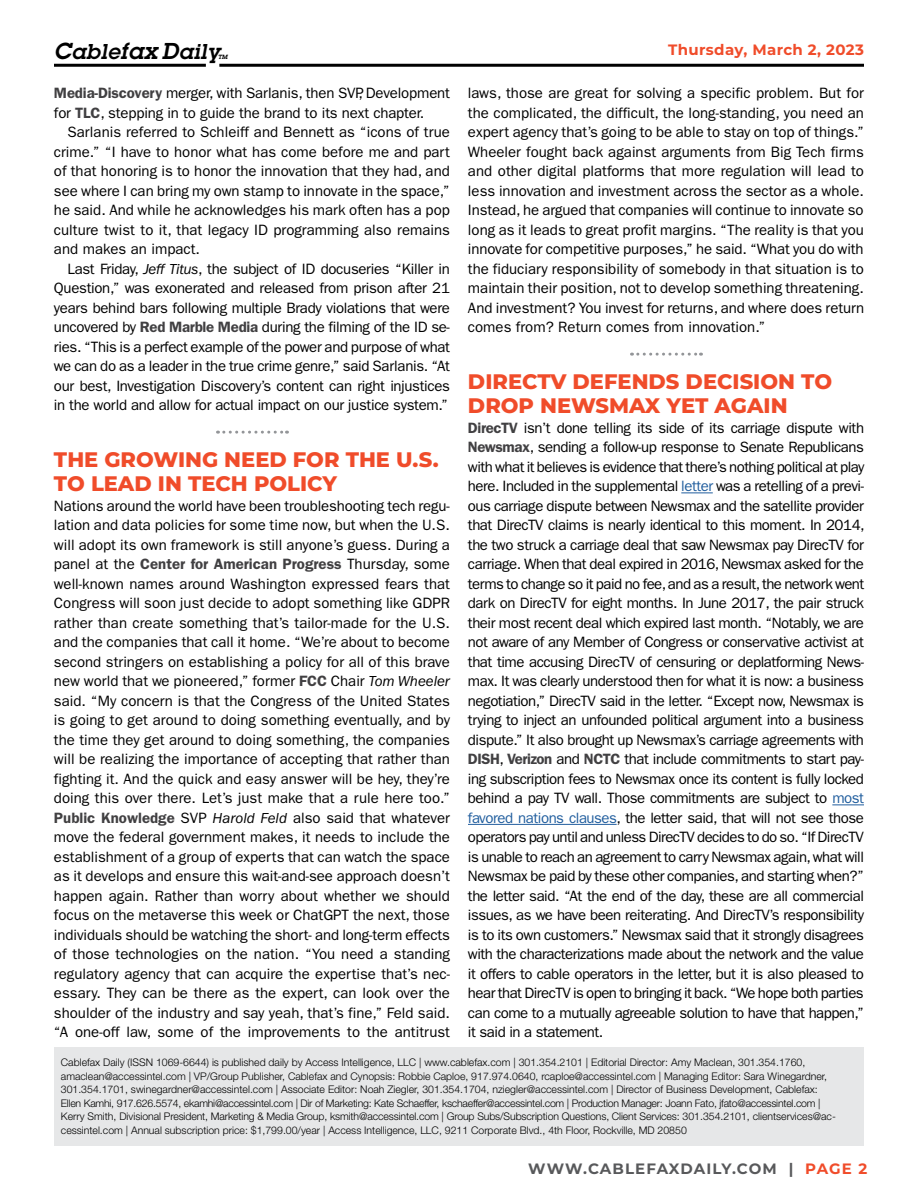
<style>
.page{position:relative;width:918px;height:1188px;background:#fff}
.page>*{position:absolute;margin:0;border:0;box-sizing:border-box;transform-origin:0 0}
.t1{font:800 21px/24px "Montserrat";color:#f04c2a}
.t2{font:italic 600 21px "Lubalin Graph Std";letter-spacing:.03em;color:#000}
.t3{font:15px/19.5px "ITC Franklin Gothic Std";letter-spacing:-.01em;color:#000;text-align:justify}
.t4{font:700 15px "Montserrat";letter-spacing:.075em;color:#58595b}
.t5{font:700 15px "Montserrat";letter-spacing:.025em;color:#f04c2a}
.t6{font:300 10.5px/13.5px "Helvetica Neue LT Std";color:#000}
.t7{font:italic 600 6px "Lubalin Graph Std";color:#000}
.s1{font-size:22.5px}
.s2{font-weight:600;color:#414042}
.s3{font-style:italic}
.s4{color:#215e9e}
.s5{color:#f04c2a}
</style>
<div class="page">
<hr style="left:219px;top:64px;width:645px;height:3px;background:#000">
<hr style="left:54px;top:64px;width:152px;height:3px;background:#000">
<div style="left:54px;top:1047px;width:810px;height:98px;background:#e6e7e8"></div>
<svg style="left:224px;top:431px;width:63px;height:3px"></svg>
<svg style="left:638px;top:353px;width:63px;height:3px"></svg>
<hr style="left:681px;top:493px;width:32px;height:1px;background:#215e9e">
<hr style="left:832px;top:805px;width:32px;height:1px;background:#215e9e">
<hr style="left:468px;top:824px;width:149px;height:1px;background:#215e9e">
<h1 class="t2" style="left:54px;top:38px;width:167px"><span class="s1">C</span>able<span class="s1">fax D</span>aily</h1>
<p class="t7" style="left:218px;top:53px;width:11px">TM</p>
<p class="t5" style="left:668px;top:39px;width:197px">Thursday, March 2, 2023</p>
<p class="t3" style="left:54px;top:84px;width:398px"><span class="s2">Media-Discovery</span> merger, with Sarlanis, then SVP, Development for <span class="s2">TLC</span>, stepping in to guide the brand to its next chapter.</p>
<p class="t3" style="left:54px;top:123px;width:398px;text-indent:14px">Sarlanis referred to Schleiff and Bennett as “icons of true crime.” “I have to honor what has come before me and part of that honoring is to honor the innovation that they had, and see where I can bring my own stamp to innovate in the space,” he said. And while he acknowledges his mark often has a pop culture twist to it, that legacy ID programming also remains and makes an impact.</p>
<p class="t3" style="left:54px;top:259px;width:398px;text-indent:14px">Last Friday, <span class="s3">Jeff Titus</span>, the subject of ID docuseries “Killer in Question,” was exonerated and released from prison after 21 years behind bars following multiple Brady violations that were uncovered by <span class="s2">Red Marble Media</span> during the filming of the ID se&shy;ries. “This is a perfect example of the power and purpose of what we can do as a leader in the true crime genre,” said Sarlanis. “At our best, Investigation Discovery’s content can right injustices in the world and allow for actual impact on our justice system.”</p>
<h1 class="t1" style="left:54px;top:447px;width:386px">THE GROWING NEED FOR THE U.S.<br>TO LEAD IN TECH POLICY</h1>
<p class="t3" style="left:54px;top:496px;width:398px">Nations around the world have been troubleshooting tech regu&shy;lation and data policies for some time now, but when the U.S. will adopt its own framework is still anyone’s guess. During a panel at the <span class="s2">Center for American Progress</span> Thursday, some well-known names around Washington expressed fears that Congress will soon just decide to adopt something like GDPR rather than create something that’s tailor-made for the U.S. and the companies that call it home. “We’re about to become second stringers on establishing a policy for all of this brave new world that we pioneered,” former <span class="s2">FCC</span> Chair <span class="s3">Tom Wheeler </span>said. “My concern is that the Congress of the United States is going to get around to doing something eventually, and by the time they get around to doing something, the companies will be realizing the importance of accepting that rather than fighting it. And the quick and easy answer will be hey, they’re doing this over there. Let’s just make that a rule here too.” <span class="s2">Public Knowledge</span> SVP <span class="s3">Harold Feld</span> also said that whatever move the federal government makes, it needs to include the establishment of a group of experts that can watch the space as it develops and ensure this wait-and-see approach doesn’t happen again. Rather than worry about whether we should focus on the metaverse this week or ChatGPT the next, those individuals should be watching the short- and long-term effects of those technologies on the nation. “You need a standing regulatory agency that can acquire the expertise that’s nec&shy;essary. They can be there as the expert, can look over the shoulder of the industry and say yeah, that’s fine,” Feld said. “A one-off law, some of the improvements to the antitrust</p>
<p class="t3" style="left:468px;top:84px;width:398px">laws, those are great for solving a specific problem. But for the complicated, the difficult, the long-standing, you need an expert agency that’s going to be able to stay on top of things.” Wheeler fought back against arguments from Big Tech firms and other digital platforms that more regulation will lead to less innovation and investment across the sector as a whole.<br>Instead, he argued that companies will continue to innovate so long as it leads to great profit margins. “The reality is that you innovate for competitive purposes,” he said. “What you do with the fiduciary responsibility of somebody in that situation is to maintain their position, not to develop something threatening.<br>And investment? You invest for returns, and where does return comes from? Return comes from innovation.”</p>
<h1 class="t1" style="left:468px;top:369px;width:366px">DIRECTV DEFENDS DECISION TO<br>DROP NEWSMAX YET AGAIN</h1>
<p class="t3" style="left:468px;top:418px;width:398px"><span class="s2">DirecTV</span> isn’t done telling its side of its carriage dispute with <span class="s2">Newsmax</span>, sending a follow-up response to Senate Republicans with what it believes is evidence that there’s nothing political at play here. Included in the supplemental <span class="s4">letter</span> was a retelling of a previ&shy;ous carriage dispute between Newsmax and the satellite provider that DirecTV claims is nearly identical to this moment. In 2014, the two struck a carriage deal that saw Newsmax pay DirecTV for carriage. When that deal expired in 2016, Newsmax asked for the terms to change so it paid no fee, and as a result, the network went dark on DirecTV for eight months. In June 2017, the pair struck their most recent deal which expired last month. “Notably, we are not aware of any Member of Congress or conservative activist at that time accusing DirecTV of censuring or deplatforming News&shy;max. It was clearly understood then for what it is now: a business negotiation,” DirecTV said in the letter. “Except now, Newsmax is trying to inject an unfounded political argument into a business dispute.” It also brought up Newsmax’s carriage agreements with <span class="s2">DISH</span>, <span class="s2">Verizon</span> and <span class="s2">NCTC</span> that include commitments to start pay&shy;ing subscription fees to Newsmax once its content is fully locked behind a pay TV wall. Those commitments are subject to <span class="s4">most favored nations clauses</span>, the letter said, that will not see those operators pay until and unless DirecTV decides to do so. “If DirecTV is unable to reach an agreement to carry Newsmax again, what will Newsmax be paid by these other companies, and starting when?” the letter said. “At the end of the day, these are all commercial issues, as we have been reiterating. And DirecTV’s responsibility is to its own customers.” Newsmax said that it strongly disagrees with the characterizations made about the network and the value it offers to cable operators in the letter, but it is also pleased to hear that DirecTV is open to bringing it back. “We hope both parties can come to a mutually agreeable solution to have that happen,” it said in a statement.</p>
<p class="t6" style="left:61px;top:1055px;width:777px">Cablefax Daily (ISSN 1069-6644) is published daily by Access Intelligence, LLC | www.cablefax.com | 301.354.2101 | Editorial Director: Amy Maclean, 301.354.1760, amaclean@accessintel.com | VP/Group Publisher, Cablefax and Cynopsis: Robbie Caploe, 917.974.0640, rcaploe@accessintel.com | Managing Editor: Sara Winegardner, 301.354.1701, swinegardner@accessintel.com | Associate Editor: Noah Ziegler, 301.354.1704, nziegler@accessintel.com | Director of Business Development, Cablefax:<br>Ellen Kamhi, 917.626.5574, ekamhi@accessintel.com | Dir of Marketing: Kate Schaeffer, kschaeffer@accessintel.com | Production Manager: Joann Fato, jfato@accessintel.com | Kerry Smith, Divisional President, Marketing &amp; Media Group, ksmith@accessintel.com | Group Subs/Subscription Questions, Client Services: 301.354.2101, clientservices@ac&shy;cessintel.com | Annual subscription price: $1,799.00/year | Access Intelligence, LLC, 9211 Corporate Blvd., 4th Floor, Rockville, MD 20850</p>
<p class="t4" style="left:528px;top:1158px;width:341px">WWW.CABLEFAXDAILY.COM | <span class="s5">PAGE 2</span></p>
</div>
